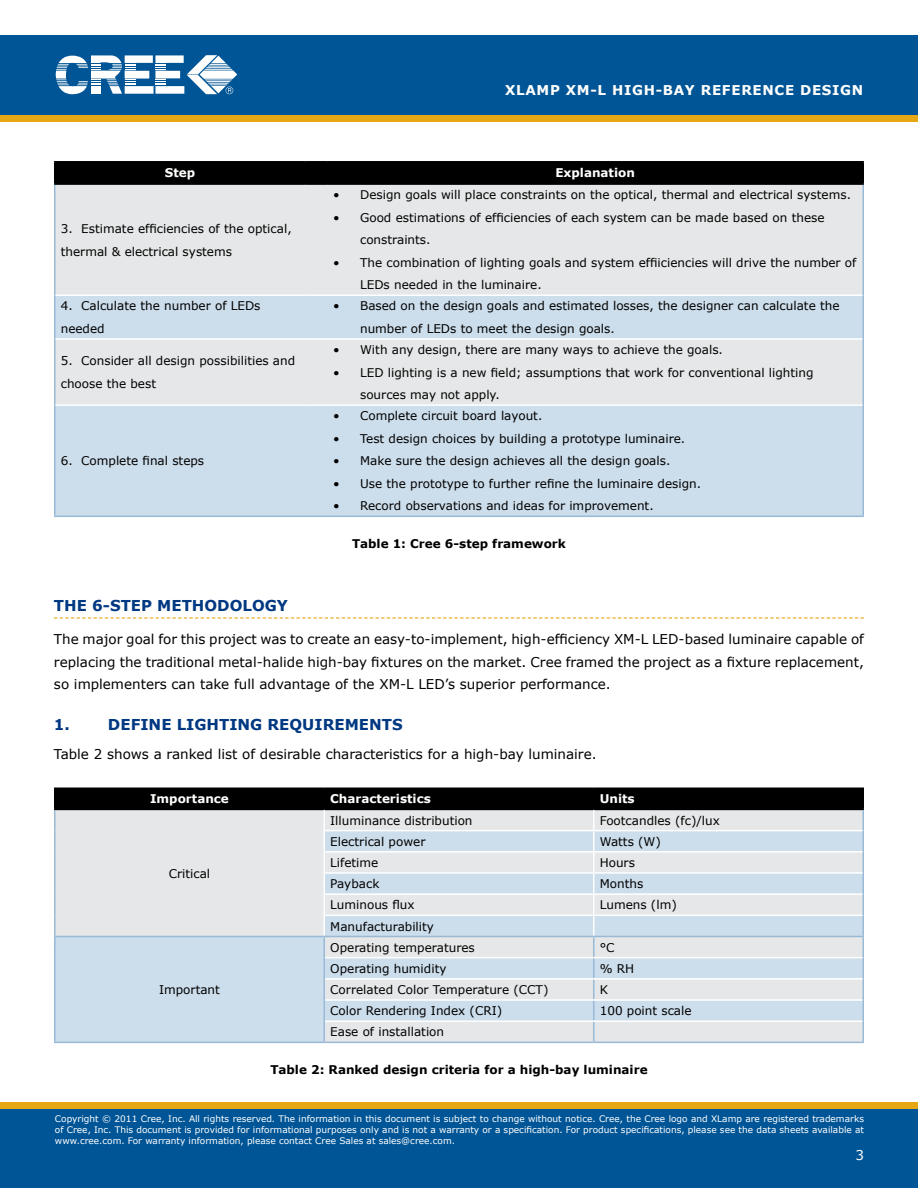
<style>
.page{position:relative;width:918px;height:1188px;background:#fff}
.page>*{position:absolute;margin:0;border:0;box-sizing:border-box;transform-origin:0 0}
.t1{font:700 15px "Verdana";color:#003882}
.t2{font:13.5px/22.5px "Verdana";color:#000;text-align:justify}
.t3{font:700 13.5px "Verdana";letter-spacing:.05em;color:#fffffe}
.t4{font:13.5px "Verdana";color:#fff}
.t5{font:12px/22.5px "Verdana";color:#000}
.t6{font:700 12px "Verdana";color:#000}
.t7{font:700 12px "Verdana";color:#fffffe}
.t8{font:700 12px "Verdana";color:#fff}
.t9{font:9px/10.8px "Verdana";color:#fff;text-align:justify}
</style>
<div class="page">
<div style="left:0;top:115px;width:918px;height:7px;background:#e7a614"></div>
<div style="left:0;top:35px;width:918px;height:80px;background:#005596"></div>
<svg style="left:56px;top:55px;width:181px;height:39px"></svg>
<div style="left:0;top:1108px;width:918px;height:80px;background:#005596"></div>
<div style="left:0;top:1102px;width:918px;height:6px;background:#e7a614"></div>
<svg style="left:54px;top:617px;width:810px;height:2px"></svg>
<div style="left:55px;top:185px;width:807px;height:110px;background:#e6e7e8"></div>
<svg style="left:55px;top:296px;width:807px;height:220px;background:#d3dfea"></svg>
<div style="left:54px;top:163px;width:808px;height:20px;background:#000"></div>
<hr style="left:54px;top:161px;width:251px;height:2px;background:#000">
<hr style="left:54px;top:183px;width:251px;height:2px;background:#000">
<hr style="left:305px;top:161px;width:22px;height:2px;background:#000">
<hr style="left:305px;top:183px;width:22px;height:2px;background:#000">
<hr style="left:862px;top:163px;width:2px;height:20px;background:#000">
<hr style="left:327px;top:161px;width:537px;height:2px;background:#000">
<hr style="left:327px;top:183px;width:537px;height:2px;background:#000">
<hr style="left:54px;top:185px;width:1px;height:110px;background:#99bad7">
<hr style="left:862px;top:185px;width:2px;height:110px;background:#99bad7">
<hr style="left:54px;top:295px;width:1px;height:44px;background:#99bad7">
<hr style="left:862px;top:295px;width:2px;height:44px;background:#99bad7">
<hr style="left:54px;top:339px;width:1px;height:66px;background:#99bad7">
<hr style="left:55px;top:338px;width:250px;height:2px;background:#fff">
<hr style="left:305px;top:338px;width:22px;height:2px;background:#fff">
<hr style="left:862px;top:339px;width:2px;height:66px;background:#99bad7">
<hr style="left:327px;top:338px;width:535px;height:2px;background:#fff">
<hr style="left:54px;top:405px;width:1px;height:111px;background:#99bad7">
<hr style="left:55px;top:404px;width:250px;height:2px;background:#fff">
<hr style="left:54px;top:516px;width:251px;height:1px;background:#99bad7">
<hr style="left:305px;top:404px;width:22px;height:2px;background:#fff">
<svg style="left:305px;top:516px;width:22px;height:1px"></svg>
<hr style="left:862px;top:405px;width:2px;height:111px;background:#99bad7">
<hr style="left:327px;top:404px;width:535px;height:2px;background:#fff">
<hr style="left:327px;top:516px;width:537px;height:1px;background:#99bad7">
<hr style="left:862px;top:789px;width:2px;height:20px;background:#000">
<hr style="left:594px;top:788px;width:270px;height:1px;background:#000">
<hr style="left:594px;top:809px;width:270px;height:1px;background:#000">
<hr style="left:862px;top:810px;width:2px;height:21px;background:#99bad7">
<hr style="left:862px;top:831px;width:2px;height:21px;background:#99bad7">
<hr style="left:862px;top:852px;width:2px;height:21px;background:#99bad7">
<hr style="left:862px;top:873px;width:2px;height:21px;background:#99bad7">
<hr style="left:862px;top:894px;width:2px;height:21px;background:#99bad7">
<hr style="left:862px;top:915px;width:2px;height:21px;background:#99bad7">
<hr style="left:54px;top:1042px;width:270px;height:1px;background:#99bad7">
<hr style="left:862px;top:937px;width:2px;height:21px;background:#99bad7">
<hr style="left:594px;top:936px;width:270px;height:1px;background:#99bad7">
<hr style="left:862px;top:958px;width:2px;height:21px;background:#99bad7">
<hr style="left:862px;top:979px;width:2px;height:21px;background:#99bad7">
<hr style="left:862px;top:1000px;width:2px;height:21px;background:#99bad7">
<hr style="left:324px;top:1042px;width:270px;height:1px;background:#99bad7">
<svg style="left:54px;top:788px;width:809px;height:254px;background:#c7cfd5"></svg>
<hr style="left:862px;top:1021px;width:2px;height:21px;background:#99bad7">
<hr style="left:594px;top:1020px;width:269px;height:2px;background:#fff">
<hr style="left:594px;top:1042px;width:270px;height:1px;background:#99bad7">
<p class="t3" style="left:505px;top:82px;width:360px">XLamp xm-l High-bay Reference Design</p>
<p class="t7" style="left:165px;top:165px;width:32px">Step</p>
<p class="t8" style="left:555px;top:165px;width:81px">Explanation</p>
<p class="t5" style="left:61px;top:217px;width:232px">3. Estimate efficiencies of the optical, thermal &amp; electrical systems</p>
<p class="t5" style="left:333px;top:183px;width:519px">• Design goals will place constraints on the optical, thermal and electrical systems.</p>
<p class="t5" style="left:360px;top:206px;width:466px;text-indent:-27px">• Good estimations of efficiencies of each system can be made based on these constraints.</p>
<p class="t5" style="left:360px;top:251px;width:498px;text-indent:-27px">• The combination of lighting goals and system effiiciencies will drive the number of<br>LEDs needed in the luminaire.</p>
<p class="t5" style="left:61px;top:294px;width:201px">4. Calculate the number of LEDs needed</p>
<p class="t5" style="left:360px;top:294px;width:481px;text-indent:-27px">• Based on the design goals and estimated losses, the designer can calculate the number of LEDs to meet the design goals.</p>
<p class="t5" style="left:61px;top:349px;width:236px">5. Consider all design possibilities and choose the best</p>
<p class="t5" style="left:333px;top:338px;width:391px">• With any design, there are many ways to achieve the goals.</p>
<p class="t5" style="left:360px;top:361px;width:455px;text-indent:-27px">• LED lighting is a new field; assumptions that work for conventional lighting sources may not apply.</p>
<p class="t5" style="left:61px;top:449px;width:145px">6. Complete final steps</p>
<p class="t5" style="left:333px;top:404px;width:211px">• Complete circuit board layout.</p>
<p class="t5" style="left:333px;top:427px;width:354px">• Test design choices by building a prototype luminaire.</p>
<p class="t5" style="left:333px;top:449px;width:339px">• Make sure the design achieves all the design goals.</p>
<p class="t5" style="left:333px;top:472px;width:370px">• Use the prototype to further refine the luminaire design.</p>
<p class="t5" style="left:333px;top:494px;width:322px">• Record observations and ideas for improvement.</p>
<p class="t6" style="left:352px;top:536px;width:215px">Table 1: Cree 6-step framework</p>
<p class="t1" style="left:54px;top:596px;width:235px">Th e 6-step m eth odology</p>
<p class="t2" style="left:54px;top:628px;width:812px">The major goal for this project was to create an easy-to-implement, high-efficiency XM-L LED-based luminaire capable of replacing the traditional metal-halide high-bay fixtures on the market. Cree framed the project as a fixture replacement, so implementers can take full advantage of the XM -L LED’s superior performance.</p>
<p class="t1" style="left:54px;top:715px;width:18px">1.</p>
<p class="t1" style="left:108px;top:715px;width:296px">Define lighting requirem ents</p>
<p class="t2" style="left:54px;top:742px;width:544px">Table 2 shows a ranked list of desirable characteristics for a high-bay luminaire.</p>
<p class="t7" style="left:150px;top:791px;width:80px">Importance</p>
<p class="t7" style="left:330px;top:791px;width:102px">Characteristics</p>
<p class="t8" style="left:600px;top:791px;width:36px">U nits</p>
<p class="t5" style="left:169px;top:862px;width:43px">Critical</p>
<p class="t5" style="left:159px;top:978px;width:62px">Important</p>
<p class="t5" style="left:330px;top:809px;width:144px">Illuminance distribution</p>
<p class="t5" style="left:600px;top:809px;width:122px">Footcandles (fc)/lux</p>
<p class="t5" style="left:330px;top:830px;width:97px">Electrical power</p>
<p class="t5" style="left:600px;top:830px;width:63px">Watts (W)</p>
<p class="t5" style="left:330px;top:851px;width:50px">Lifetime</p>
<p class="t5" style="left:600px;top:851px;width:37px">Hours</p>
<p class="t5" style="left:330px;top:872px;width:51px">Payback</p>
<p class="t5" style="left:600px;top:872px;width:45px">Months</p>
<p class="t5" style="left:330px;top:893px;width:86px">Luminous flux</p>
<p class="t5" style="left:600px;top:893px;width:79px">Lumens (lm)</p>
<p class="t5" style="left:330px;top:914px;width:105px">Manufacturability</p>
<p class="t5" style="left:330px;top:936px;width:146px">Operating temperatures</p>
<p class="t5" style="left:600px;top:936px;width:15px">°C</p>
<p class="t5" style="left:330px;top:957px;width:118px">Operating humidity</p>
<p class="t5" style="left:600px;top:957px;width:36px">% RH</p>
<p class="t5" style="left:330px;top:978px;width:220px">Correlated Color Temperature (CCT)</p>
<p class="t5" style="left:600px;top:978px;width:10px">K</p>
<p class="t5" style="left:330px;top:999px;width:173px">Color Rendering Index (CRI)</p>
<p class="t5" style="left:600px;top:999px;width:93px">100 point scale</p>
<p class="t5" style="left:330px;top:1020px;width:115px">Ease of installation</p>
<p class="t6" style="left:270px;top:1062px;width:379px">Table 2: Ranked design criteria for a high-bay luminaire</p>
<p class="t9" style="left:55px;top:1113px;width:811px">Copyright © 2011 Cree, Inc. All rights reserved. The information in this document is subject to change without notice. Cree, the Cree logo and XLamp are registered trademarks of Cree, Inc. This document is provided for informational purposes only and is not a warranty or a specification. For product specifications, please see the data sheets available at www.cree.com. For warranty information, please contact Cree Sales at sales@cree.com.</p>
<p class="t4" style="left:855px;top:1146px;width:10px">3</p>
</div>
